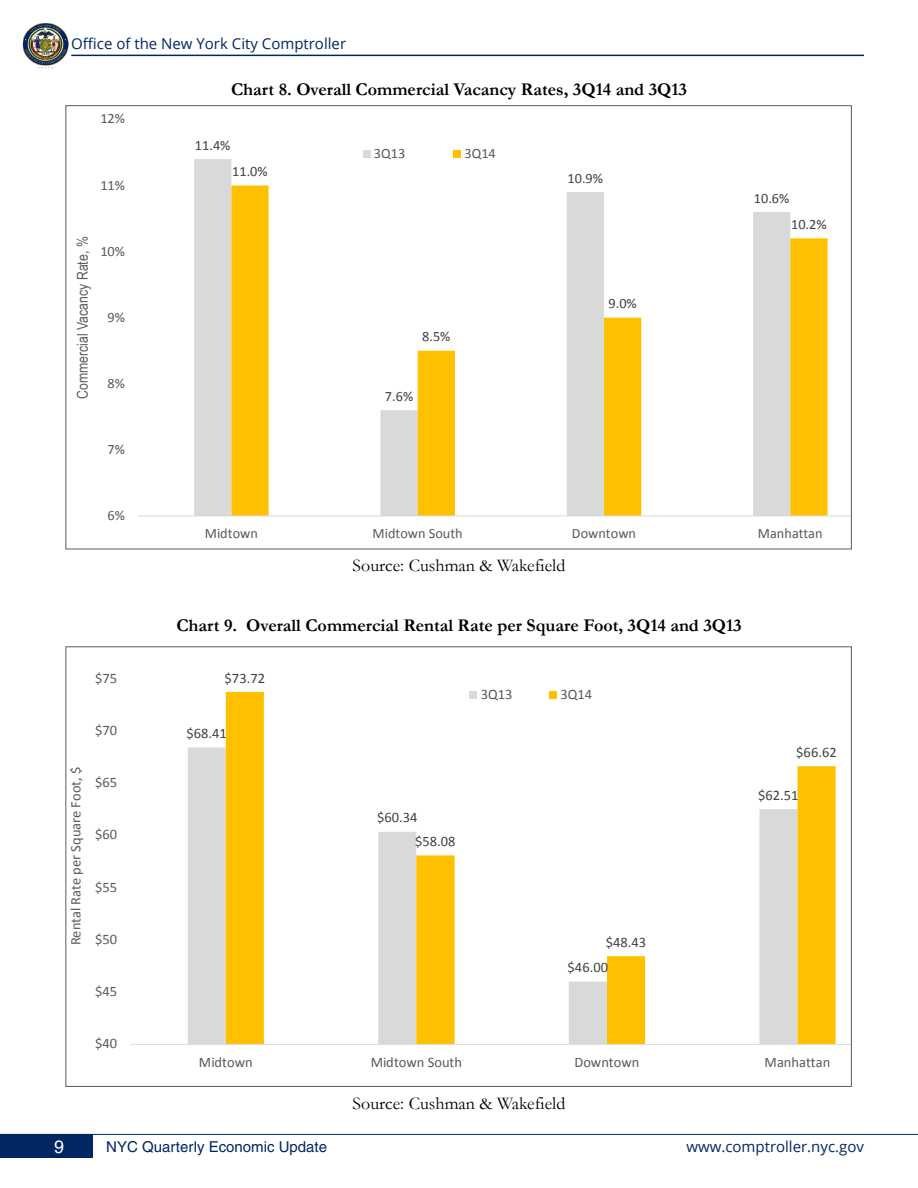
<style>
.page{position:relative;width:918px;height:1188px;background:#fff}
.page>*{position:absolute;margin:0;border:0;box-sizing:border-box;transform-origin:0 0}
.Table_paragraph{font:700 18px "Garamond";color:#000}
.Table_paragraph-2{font:18px "Garamond";color:#000}
.t1{font:18px "Helvetica";color:#fff}
.t2{font:16.65px "Calibri";letter-spacing:-.005em;color:#595959}
.t3{font:15px "Open Sans";color:#002664}
.t4{font:15px "Helvetica";color:#002664}
.Table_paragraph-3{font:15px "Arial Narrow";color:#5d5d5d}
.t5{font:14.55px "Calibri";color:#595959}
.t6{font:14.55px "Calibri";letter-spacing:.005em;color:#404040}
.t7{font:14.25px "Calibri";letter-spacing:.005em;color:#595959}
.t8{font:14.25px "Calibri";letter-spacing:.005em;color:#404040}
</style>
<div class="page">
<img style="left:23px;top:23px;width:45px;height:45px">
<hr style="left:71px;top:55px;width:793px;height:1px;background:#002664">
<div style="left:0;top:1134px;width:92px;height:23px;background:#002664"></div>
<hr style="left:0;top:1134px;width:918px;height:1px;background:#002664">
<svg style="left:138px;top:150px;width:712px;height:367px"></svg>
<svg style="left:130px;top:691px;width:720px;height:354px"></svg>
<p class="t3" style="left:71px;top:33px;width:276px">Office of the New York City Comptroller</p>
<p class="t7" style="left:100px;top:109px;width:26px">12%</p>
<p class="t2" style="left:69px;top:422px;width:222px;rotate:-90deg">COMMERCIAL VACANCY RATE, %</p>
<p class="Table_paragraph-3" style="left:72px;top:399px;width:164px;rotate:-90deg">Commercial Vacancy Rate, %</p>
<p class="t7" style="left:100px;top:175px;width:26px">11%</p>
<p class="t7" style="left:100px;top:241px;width:26px">10%</p>
<p class="t7" style="left:108px;top:307px;width:19px">9%</p>
<p class="t7" style="left:108px;top:373px;width:19px">8%</p>
<p class="t7" style="left:108px;top:439px;width:19px">7%</p>
<p class="t7" style="left:108px;top:505px;width:19px">6%</p>
<p class="t5" style="left:95px;top:668px;width:23px">$75</p>
<p class="t5" style="left:65px;top:945px;width:180px;rotate:-90deg">Rental Rate per Square Foot, $</p>
<p class="t5" style="left:95px;top:720px;width:23px">$70</p>
<p class="t5" style="left:95px;top:772px;width:23px">$65</p>
<p class="t5" style="left:95px;top:825px;width:23px">$60</p>
<p class="t5" style="left:95px;top:877px;width:23px">$55</p>
<p class="t5" style="left:95px;top:929px;width:23px">$50</p>
<p class="t5" style="left:95px;top:981px;width:23px">$45</p>
<p class="t5" style="left:95px;top:1034px;width:23px">$40</p>
<p class="Table_paragraph" style="left:231px;top:77px;width:457px">Chart 8. Overall Commercial Vacancy Rates, 3Q14 and 3Q13</p>
<p class="t8" style="left:195px;top:135px;width:37px">11.4%</p>
<p class="t8" style="left:232px;top:162px;width:37px">11.0%</p>
<p class="t7" style="left:374px;top:143px;width:33px">3Q13</p>
<p class="t7" style="left:465px;top:143px;width:33px">3Q14</p>
<p class="t8" style="left:422px;top:327px;width:30px">8.5%</p>
<p class="t8" style="left:385px;top:386px;width:30px">7.6%</p>
<p class="t8" style="left:568px;top:168px;width:37px">10.9%</p>
<p class="t8" style="left:609px;top:294px;width:30px">9.0%</p>
<p class="t8" style="left:754px;top:188px;width:37px">10.6%</p>
<p class="t8" style="left:791px;top:215px;width:37px">10.2%</p>
<p class="t7" style="left:205px;top:524px;width:54px">Midtown</p>
<p class="t7" style="left:373px;top:524px;width:92px">Midtown South</p>
<p class="t7" style="left:572px;top:524px;width:65px">Downtown</p>
<p class="t7" style="left:758px;top:524px;width:66px">Manhattan</p>
<p class="Table_paragraph-2" style="left:353px;top:553px;width:214px">Source: Cushman &amp; Wakefield</p>
<p class="Table_paragraph" style="left:176px;top:613px;width:567px">Chart 9. Overall Commercial Rental Rate per Square Foot, 3Q14 and 3Q13</p>
<p class="t6" style="left:225px;top:668px;width:42px">$73.72</p>
<p class="t6" style="left:186px;top:723px;width:42px">$68.41</p>
<p class="t5" style="left:481px;top:684px;width:33px">3Q13</p>
<p class="t5" style="left:560px;top:684px;width:33px">3Q14</p>
<p class="t6" style="left:377px;top:808px;width:42px">$60.34</p>
<p class="t6" style="left:415px;top:831px;width:42px">$58.08</p>
<p class="t6" style="left:606px;top:932px;width:42px">$48.43</p>
<p class="t6" style="left:568px;top:957px;width:42px">$46.00</p>
<p class="t6" style="left:796px;top:742px;width:42px">$66.62</p>
<p class="t6" style="left:758px;top:785px;width:42px">$62.51</p>
<p class="t5" style="left:199px;top:1052px;width:55px">Midtown</p>
<p class="t5" style="left:371px;top:1052px;width:93px">Midtown South</p>
<p class="t5" style="left:574px;top:1052px;width:66px">Downtown</p>
<p class="t5" style="left:765px;top:1052px;width:67px">Manhattan</p>
<p class="Table_paragraph-2" style="left:353px;top:1092px;width:214px">Source: Cushman &amp; Wakefield</p>
<p class="t1" style="left:54px;top:1136px;width:12px">9</p>
<p class="t4" style="left:106px;top:1138px;width:222px">NYC Quarterly Economic Update</p>
<p class="t3" style="left:686px;top:1136px;width:179px">www.comptroller.nyc.gov</p>
</div>
